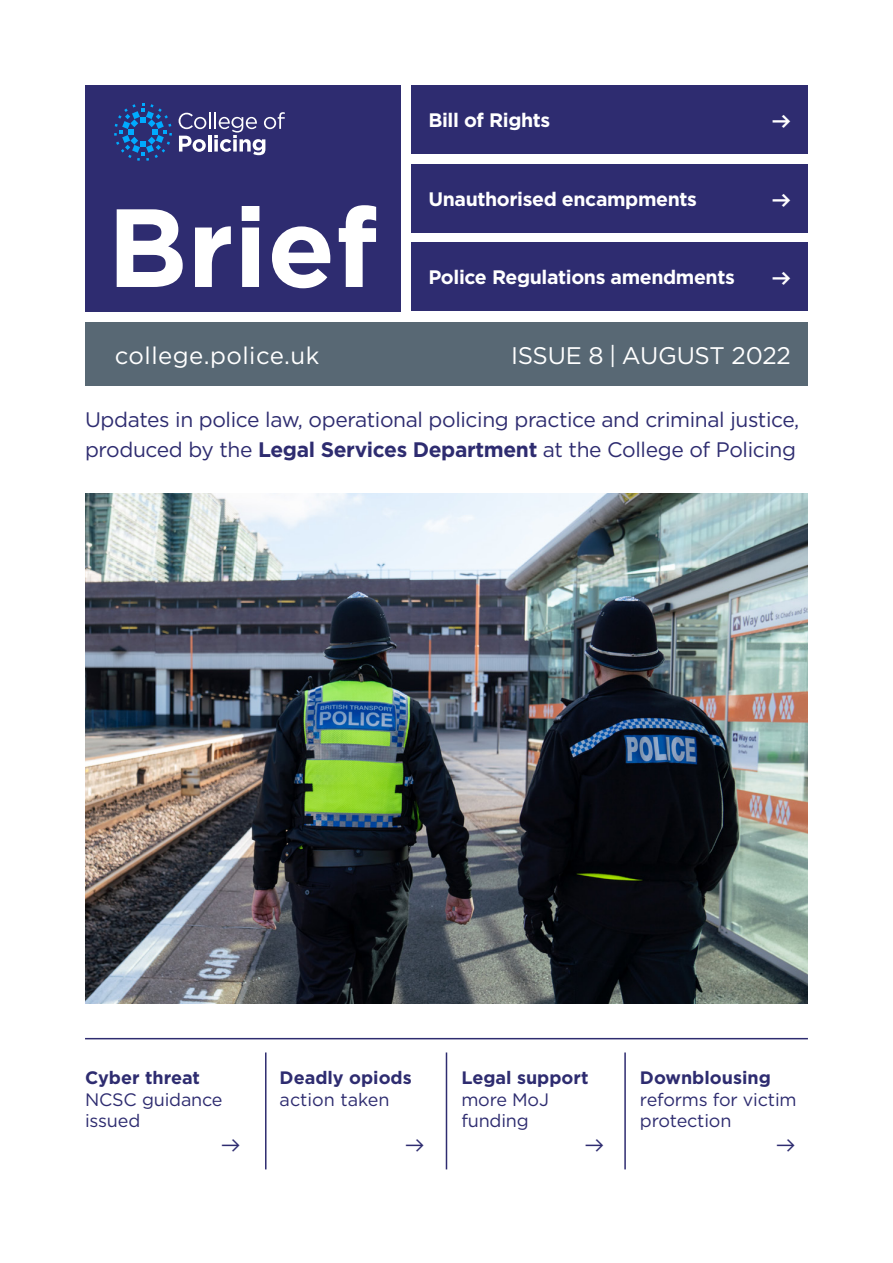
<style>
.page{position:relative;width:893px;height:1263px;background:#fff}
.page>*{position:absolute;margin:0;border:0;box-sizing:border-box;transform-origin:0 0}
.t1{font:700 110.85px "Gotham";color:#fff}
.t2{font:24px "Gotham";color:#fff}
.t3{font:24px "Gotham";letter-spacing:.02em;color:#fff}
.t4{font:21px/30px "Gotham";letter-spacing:-.02em;color:#2e2c70}
.Cover_story_blue_box{font:700 19.5px "Gotham";letter-spacing:-.02em;color:#fff}
.Cover_story_arrow{font:19.5px "FS Elliot Pro";color:#2e2c70}
.Cover_story_blue_box-2{font:700 19.5px "FS Elliot Pro";color:#fff}
.Cover_story_bottom{font:18px/21.6px "Gotham";letter-spacing:-.01em;color:#2e2c70}
.Cover_story_bottom-2{font:700 18px/21.6px "Gotham";color:#2e2c70}
.s1{font-weight:700}
.s2{font-weight:400}
</style>
<div class="page">
<div style="left:85px;top:85px;width:316px;height:226px;background:#2e2c70"></div>
<div style="left:85px;top:322px;width:723px;height:64px;background:#586874"></div>
<img style="left:85px;top:493px;width:723px;height:510px">
<hr style="left:85px;top:1038px;width:723px;height:1px;background:#2e2c70">
<hr style="left:265px;top:1052px;width:1px;height:117px;background:#2e2c70">
<hr style="left:446px;top:1052px;width:1px;height:117px;background:#2e2c70">
<hr style="left:624px;top:1052px;width:2px;height:117px;background:#2e2c70">
<div style="left:411px;top:164px;width:397px;height:68px;background:#2e2c70"></div>
<div style="left:411px;top:242px;width:397px;height:68px;background:#2e2c70"></div>
<div style="left:411px;top:85px;width:397px;height:68px;background:#2e2c70"></div>
<svg style="left:114px;top:103px;width:58px;height:58px"></svg>
<svg style="left:179px;top:112px;width:106px;height:43px"></svg>
<p class="t1" style="left:107px;top:174px;width:272px">Brief</p>
<p class="t3" style="left:115px;top:340px;width:206px">college.police.uk</p>
<p class="Cover_story_blue_box" style="left:428px;top:107px;width:123px">Bill of Rights</p>
<p class="Cover_story_blue_box-2" style="left:772px;top:107px;width:20px">→</p>
<p class="Cover_story_blue_box" style="left:428px;top:186px;width:270px">Unauthorised encampments</p>
<p class="Cover_story_blue_box-2" style="left:772px;top:186px;width:20px">→</p>
<p class="Cover_story_blue_box" style="left:428px;top:264px;width:308px">Police Regulations amendments</p>
<p class="Cover_story_blue_box-2" style="left:772px;top:265px;width:20px">→</p>
<p class="t2" style="left:511px;top:340px;width:281px">ISSUE 8 | AUGUST 2022</p>
<p class="t4" style="left:85px;top:404px;width:716px">Updates in police law, operational policing practice and criminal justice, produced by the <span class="s1">Legal Services Department</span> at the College of Policing</p>
<p class="Cover_story_bottom" style="left:85px;top:1066px;width:139px"><span class="s1">Cyber threat<br></span>NCSC guidance issued</p>
<p class="Cover_story_arrow" style="left:222px;top:1131px;width:20px">→</p>
<p class="Cover_story_bottom-2" style="left:280px;top:1066px;width:134px">Deadly opiods <span class="s2">action taken</span></p>
<p class="Cover_story_arrow" style="left:405px;top:1131px;width:20px">→</p>
<p class="Cover_story_bottom" style="left:461px;top:1066px;width:129px"><span class="s1">Legal support </span>more MoJ funding</p>
<p class="Cover_story_arrow" style="left:585px;top:1131px;width:20px">→</p>
<p class="Cover_story_bottom" style="left:640px;top:1066px;width:158px"><span class="s1">Downblousing </span>reforms for victim protection</p>
<p class="Cover_story_arrow" style="left:776px;top:1131px;width:20px">→</p>
</div>
